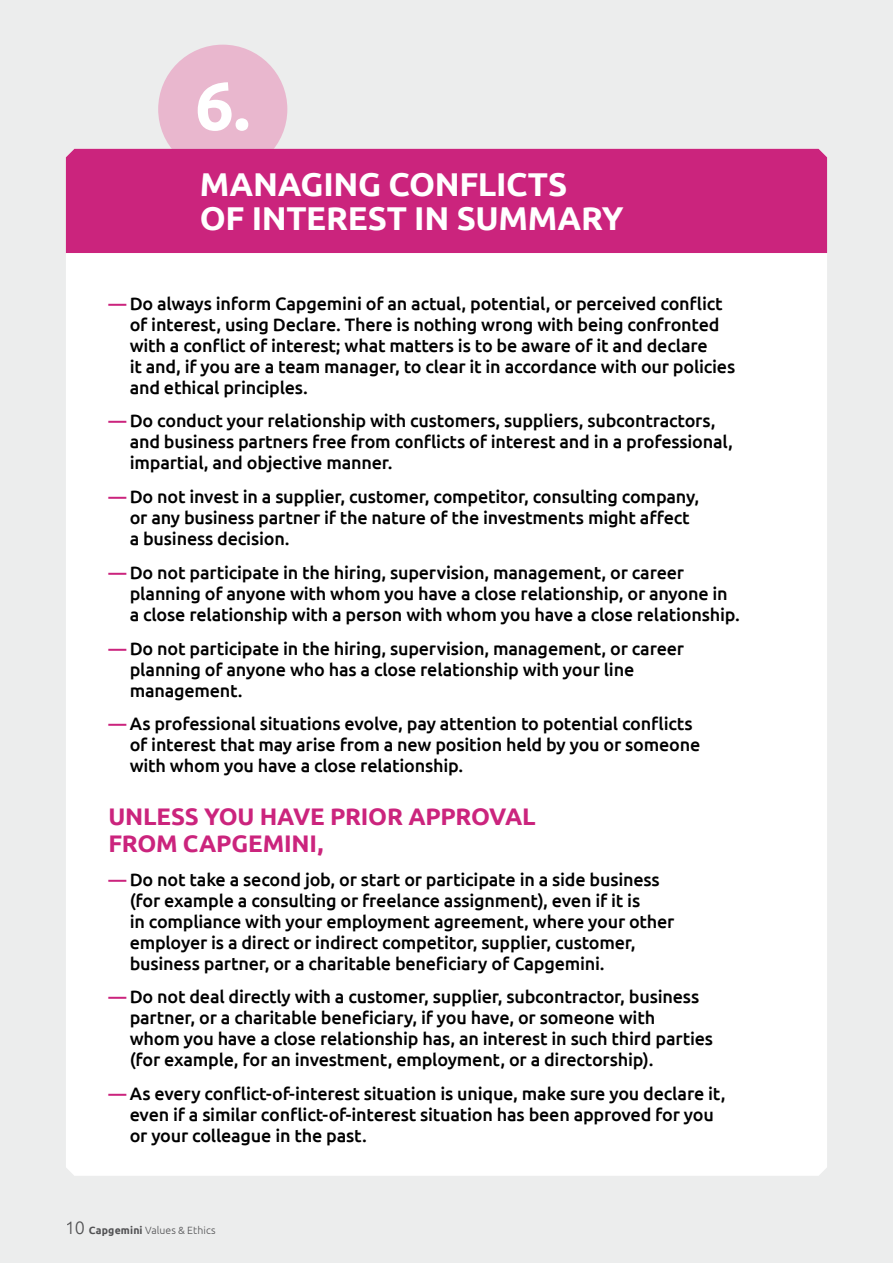
<style>
.page{position:relative;width:893px;height:1263px;background:#eceded}
.page>*{position:absolute;margin:0;border:0;box-sizing:border-box;transform-origin:0 0}
.t1{font:700 68.4px "Ubuntu";color:#fff}
.t2{font:700 33px/34.5px "Ubuntu";letter-spacing:-.01em;color:#fff}
.t3{font:700 24px/27px "Ubuntu";letter-spacing:-.01em;color:#cb247d}
.t4{font:500 18px/21px "Ubuntu";letter-spacing:-.015em;color:#000}
.t5{font:300 10.5px "Ubuntu";letter-spacing:.01em;color:#58585a}
.s1{color:#cb247d}
.s2{font-size:18px}
.s3{font-weight:700}
</style>
<div class="page">
<div style="left:158px;top:45px;width:129px;height:129px;background:#e9b7ce;border-radius:50%"></div>
<div style="left:66px;top:253px;width:761px;height:923px;background:#fff"></div>
<div style="left:66px;top:149px;width:761px;height:104px;background:#cb247d"></div>
<p class="t1" style="left:195px;top:64px;width:57px">6.</p>
<p class="t2" style="left:200px;top:166px;width:425px">MANAGING CONFLICTS<br>OF INTEREST IN SUMMARY</p>
<p class="t4" style="left:130px;top:292px;width:607px;text-indent:-21px"><span class="s1">—</span> Do always inform Capgemini of an actual, potential, or perceived conflict of interest, using Declare. There is nothing wrong with being confronted with a conflict of interest; what matters is to be aware of it and declare<br>it and, if you are a team manager, to clear it in accordance with our policies and ethical principles.</p>
<p class="t4" style="left:130px;top:410px;width:605px;text-indent:-21px"><span class="s1">—</span> Do conduct your relationship with customers, suppliers, subcontractors, and business partners free from conflicts of interest and in a professional, impartial, and objective manner.</p>
<p class="t4" style="left:130px;top:485px;width:571px;text-indent:-21px"><span class="s1">—</span> Do not invest in a supplier, customer, competitor, consulting company, or any business partner if the nature of the investments might affect a business decision.</p>
<p class="t4" style="left:130px;top:561px;width:612px;text-indent:-21px"><span class="s1">—</span> Do not participate in the hiring, supervision, management, or career planning of anyone with whom you have a close relationship, or anyone in a close relationship with a person with whom you have a close relationship.</p>
<p class="t4" style="left:130px;top:637px;width:556px;text-indent:-21px"><span class="s1">—</span> Do not participate in the hiring, supervision, management, or career planning of anyone who has a close relationship with your line management.</p>
<p class="t4" style="left:130px;top:713px;width:572px;text-indent:-21px"><span class="s1">—</span> As professional situations evolve, pay attention to potential conflicts of interest that may arise from a new position held by you or someone with whom you have a close relationship.</p>
<p class="t3" style="left:108px;top:802px;width:429px">UNLESS YOU HAVE PRIOR APPROVAL<br>FROM CAPGEMINI,</p>
<p class="t4" style="left:130px;top:868px;width:546px;text-indent:-21px"><span class="s1">—</span> Do not take a second job, or start or participate in a side business (for example a consulting or freelance assignment), even if it is<br>in compliance with your employment agreement, where your other employer is a direct or indirect competitor, supplier, customer, business partner, or a charitable beneficiary of Capgemini.</p>
<p class="t4" style="left:130px;top:986px;width:585px;text-indent:-21px"><span class="s1">—</span> Do not deal directly with a customer, supplier, subcontractor, business partner, or a charitable beneficiary, if you have, or someone with<br>whom you have a close relationship has, an interest in such third parties (for example, for an investment, employment, or a directorship).</p>
<p class="t4" style="left:130px;top:1082px;width:597px;text-indent:-21px"><span class="s1">—</span> As every conflict-of-interest situation is unique, make sure you declare it, even if a similar conflict-of-interest situation has been approved for you or your colleague in the past.</p>
<p class="t5" style="left:66px;top:1224px;width:151px"><span class="s2">10</span> <span class="s3">Capgemini</span> Values &amp; Ethics</p>
</div>
